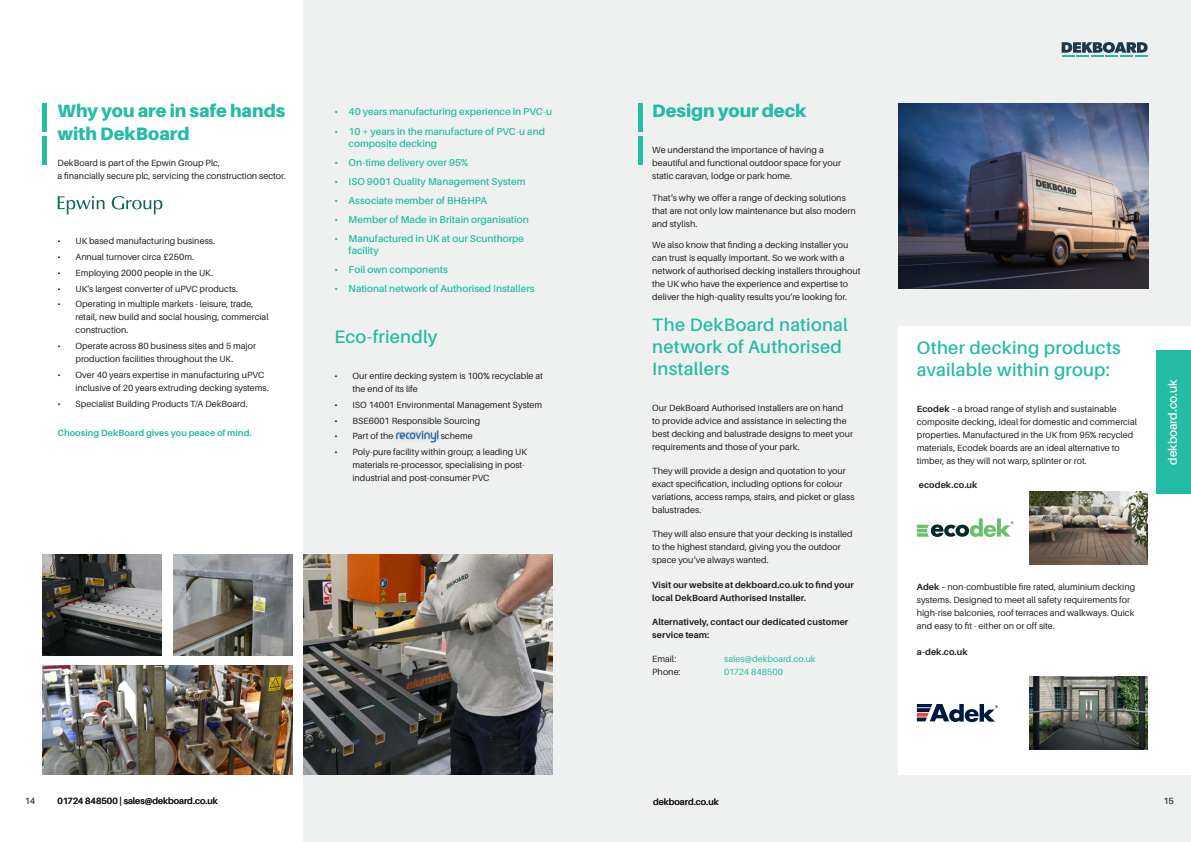
<style>
.page{position:relative;width:1191px;height:842px;background:#fff}
.page>*{position:absolute;margin:0;border:0;box-sizing:border-box;transform-origin:0 0}
.t1{font:600 18px/22px "Aileron";letter-spacing:.015em;color:#24bca4}
.t2{font:900 18px/23px "Aileron";letter-spacing:-.005em;color:#24bca4}
.t3{font:600 12px "Aileron";letter-spacing:-.01em;color:#fff}
.t4{font:600 10px/12px "Aileron";color:#24bca4}
.t5{font:9px/13px "Aileron";color:#231f20}
.t6{font:700 9px/13px "Aileron";letter-spacing:.005em;color:#231f20}
.t7{font:600 9px "Aileron";color:#231f20}
.t8{font:700 9px "Aileron";letter-spacing:.005em;color:#24bca4}
.t9{font:9px "Aileron";letter-spacing:.005em;color:#24bca4}
.t10{font:600 9px "Aileron";color:#223847}
.s1{font-weight:700}
</style>
<div class="page">
<div style="left:303px;top:0;width:888px;height:842px;background:#eff1f0"></div>
<div style="left:899px;top:326px;width:292px;height:449px;background:#fff"></div>
<svg style="left:1061px;top:42px;width:86px;height:15px"></svg>
<div style="left:1157px;top:350px;width:34px;height:144px;background:#24bca4"></div>
<hr style="left:638px;top:103px;width:4px;height:29px;background:#24bca4">
<hr style="left:638px;top:136px;width:4px;height:29px;background:#24bca4">
<img style="left:899px;top:103px;width:249px;height:186px">
<svg style="left:57px;top:196px;width:48px;height:18px"></svg>
<svg style="left:112px;top:196px;width:50px;height:18px"></svg>
<hr style="left:43px;top:103px;width:4px;height:29px;background:#24bca4">
<hr style="left:43px;top:136px;width:4px;height:29px;background:#24bca4">
<img style="left:393px;top:428px;width:46px;height:15px">
<img style="left:43px;top:555px;width:119px;height:100px">
<img style="left:43px;top:665px;width:250px;height:110px">
<img style="left:173px;top:555px;width:120px;height:100px">
<img style="left:304px;top:555px;width:249px;height:220px">
<svg style="left:917px;top:518px;width:96px;height:19px"></svg>
<img style="left:1029px;top:492px;width:118px;height:73px">
<img style="left:1029px;top:676px;width:118px;height:73px">
<svg style="left:917px;top:704px;width:81px;height:18px"></svg>
<p class="t2" style="left:57px;top:99px;width:229px">Why you are in safe hands with DekBoard</p>
<p class="t5" style="left:57px;top:157px;width:230px">DekBoard is part of the Epwin Group Plc,<br>a financially secure plc, servicing the construction sector.</p>
<p class="t5" style="left:57px;top:234px;width:159px">• UK based manufacturing business.</p>
<p class="t5" style="left:57px;top:250px;width:138px">• Annual turnover circa £250m.</p>
<p class="t5" style="left:57px;top:266px;width:157px">• Employing 2000 people in the UK.</p>
<p class="t5" style="left:57px;top:282px;width:182px">• UK’s largest converter of uPVC products.</p>
<p class="t5" style="left:75px;top:298px;width:194px;text-indent:-18px">• Operating in multiple markets - leisure, trade, retail, new build and social housing, commercial construction.</p>
<p class="t5" style="left:57px;top:340px;width:200px;text-align:center">• Operate across 80 business sites and 5 major production facilities throughout the UK.</p>
<p class="t5" style="left:75px;top:368px;width:195px;text-indent:-18px">• Over 40 years expertise in manufacturing uPVC inclusive of 20 years extruding decking systems.</p>
<p class="t5" style="left:57px;top:397px;width:192px">• Specialist Building Products T/A DekBoard.</p>
<p class="t8" style="left:57px;top:428px;width:196px">Choosing DekBoard gives you peace of mind.</p>
<p class="t4" style="left:334px;top:106px;width:219px">• 40 years manufacturing experience in PVC-u</p>
<p class="t4" style="left:349px;top:125px;width:198px;text-indent:-14px">• 10 + years in the manufacture of PVC-u and composite decking</p>
<p class="t4" style="left:334px;top:156px;width:135px">• On-time delivery over 95%</p>
<p class="t4" style="left:334px;top:175px;width:193px">• ISO 9001 Quality Management System</p>
<p class="t4" style="left:334px;top:194px;width:154px">• Associate member of BH&amp;HPA</p>
<p class="t4" style="left:334px;top:213px;width:196px">• Member of Made in Britain organisation</p>
<p class="t4" style="left:349px;top:233px;width:177px;text-indent:-14px">• Manufactured in UK at our Scunthorpe facility</p>
<p class="t4" style="left:334px;top:264px;width:115px">• Foil own components</p>
<p class="t4" style="left:334px;top:283px;width:202px">• National network of Authorised Installers</p>
<p class="t1" style="left:334px;top:326px;width:105px">Eco-friendly</p>
<p class="t5" style="left:352px;top:369px;width:192px;text-indent:-18px">• Our entire decking system is 100% recyclable at the end of its life</p>
<p class="t5" style="left:334px;top:398px;width:209px">• ISO 14001 Environmental Management System</p>
<p class="t5" style="left:334px;top:414px;width:147px">• BSE6001 Responsible Sourcing</p>
<p class="t5" style="left:334px;top:430px;width:60px">• Part of the</p>
<p class="t5" style="left:441px;top:430px;width:33px">scheme</p>
<p class="t5" style="left:352px;top:446px;width:176px;text-indent:-18px">• Poly-pure facility within group; a leading UK materials re-processor, specialising in post&shy;industrial and post-consumer PVC</p>
<p class="t2" style="left:652px;top:99px;width:156px">Design your deck</p>
<p class="t5" style="left:652px;top:144px;width:190px">We understand the importance of having a beautiful and functional outdoor space for your static caravan, lodge or park home.</p>
<p class="t5" style="left:652px;top:191px;width:205px">That’s why we offer a range of decking solutions that are not only low maintenance but also modern and stylish.</p>
<p class="t5" style="left:652px;top:239px;width:210px">We also know that finding a decking installer you can trust is equally important. So we work with a network of authorised decking installers throughout the UK who have the experience and expertise to deliver the high-quality results you’re looking for.</p>
<p class="t1" style="left:652px;top:314px;width:197px">The DekBoard national network of Authorised<br>Installers</p>
<p class="t5" style="left:652px;top:401px;width:202px">Our DekBoard Authorised Installers are on hand to provide advice and assistance in selecting the best decking and balustrade designs to meet your requirements and those of your park.</p>
<p class="t5" style="left:652px;top:464px;width:204px">They will provide a design and quotation to your exact specification, including options for colour variations, access ramps, stairs, and picket or glass balustrades.</p>
<p class="t5" style="left:652px;top:528px;width:202px">They will also ensure that your decking is installed to the highest standard, giving you the outdoor space you’ve always wanted.</p>
<p class="t6" style="left:652px;top:578px;width:203px">Visit our website at dekboard.co.uk to find your local DekBoard Authorised Installer.</p>
<p class="t6" style="left:652px;top:615px;width:198px">Alternatively, contact our dedicated customer service team:</p>
<p class="t5" style="left:652px;top:653px;width:26px">Email:</p>
<p class="t9" style="left:724px;top:654px;width:93px">sales@dekboard.co.uk</p>
<p class="t5" style="left:652px;top:666px;width:30px">Phone:</p>
<p class="t9" style="left:724px;top:667px;width:60px">01724 848500</p>
<p class="t10" style="left:25px;top:796px;width:12px">14</p>
<p class="t7" style="left:58px;top:796px;width:162px">01724 848500 | sales@dekboard.co.uk</p>
<p class="t7" style="left:653px;top:796px;width:67px">dekboard.co.uk</p>
<p class="t1" style="left:917px;top:337px;width:205px">Other decking products available within group:</p>
<p class="t5" style="left:917px;top:402px;width:222px"><span class="s1">Ecodek –</span> a broad range of stylish and sustainable composite decking, ideal for domestic and commercial properties. Manufactured in the UK from 95% recycled materials, Ecodek boards are an ideal alternative to timber, as they will not warp, splinter or rot.</p>
<p class="t6" style="left:918px;top:478px;width:60px">ecodek.co.uk</p>
<p class="t3" style="left:1166px;top:465px;width:87px;rotate:-90deg">dekboard.co.uk</p>
<p class="t5" style="left:917px;top:581px;width:220px"><span class="s1">Adek –</span> non-combustible fire rated, aluminium decking systems. Designed to meet all safety requirements for high-rise balconies, roof terraces and walkways. Quick and easy to fit - either on or off site.</p>
<p class="t6" style="left:917px;top:646px;width:52px">a-dek.co.uk</p>
<p class="t10" style="left:1163px;top:796px;width:12px">15</p>
</div>
